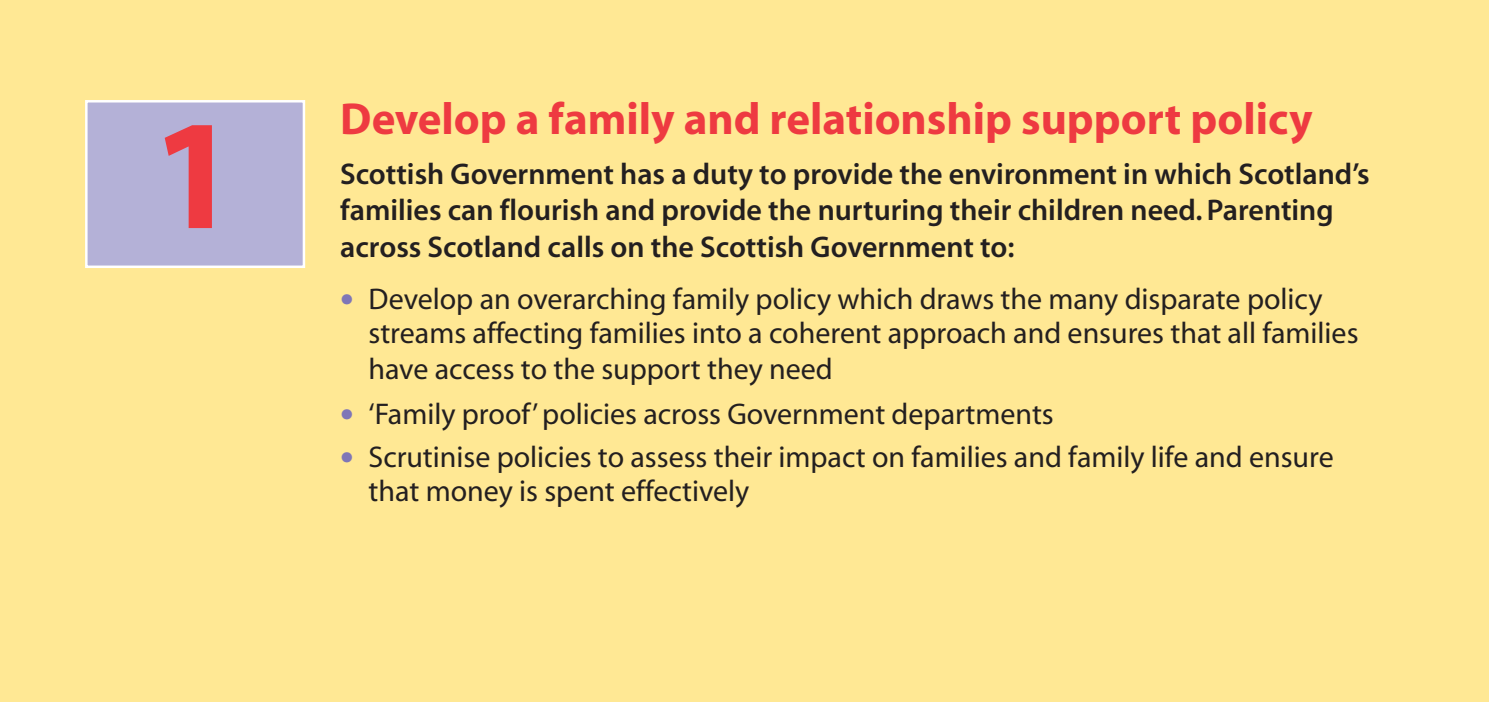
<style>
.page{position:relative;width:1489px;height:702px;background:#fff}
.page>*{position:absolute;margin:0;border:0;box-sizing:border-box;transform-origin:0 0}
.t1{font:700 158.25px "Myriad";color:#ee3a41}
.t2{font:700 45px "Myriad";color:#ee3a41}
.t3{font:30px/35.2px "Myriad";color:#231f20}
.t4{font:30px/36.2px "Myriad MM.565.wt.600.wd";color:#231f20}
.s1{font-family:"Tahoma";color:#7f76b7}
</style>
<div class="page">
<div style="left:0;top:0;width:1488px;height:702px;background:#ffe894"></div>
<hr style="left:0;top:0;width:1px;height:702px;background:#ee3a41">
<div style="left:88px;top:102px;width:215px;height:163px;background:#b4b1d7"></div>
<div style="left:85px;top:100px;width:220px;height:168px;border:2px solid #fff"></div>
<h1 class="t1" style="left:151px;top:116px;width:89px">1</h1>
<h2 class="t2" style="left:340px;top:102px;width:973px">Develop a family and relationship support policy</h2>
<p class="t4" style="left:340px;top:159px;width:1030px">Scottish Government has a duty to provide the environment in which Scotland’s families can flourish and provide the nurturing their children need. Parenting across Scotland calls on the Scottish Government to:</p>
<p class="t3" style="left:368px;top:284px;width:991px;text-indent:-28px"><span class="s1">•</span> Develop an overarching family policy which draws the many disparate policy streams affecting families into a coherent approach and ensures that all families have access to the support they need</p>
<p class="t3" style="left:340px;top:399px;width:715px"><span class="s1">•</span> ‘Family proof’ policies across Government departments</p>
<p class="t3" style="left:368px;top:442px;width:966px;line-height:34.2px;text-indent:-28px"><span class="s1">•</span> Scrutinise policies to assess their impact on families and family life and ensure that money is spent effectively</p>
</div>
